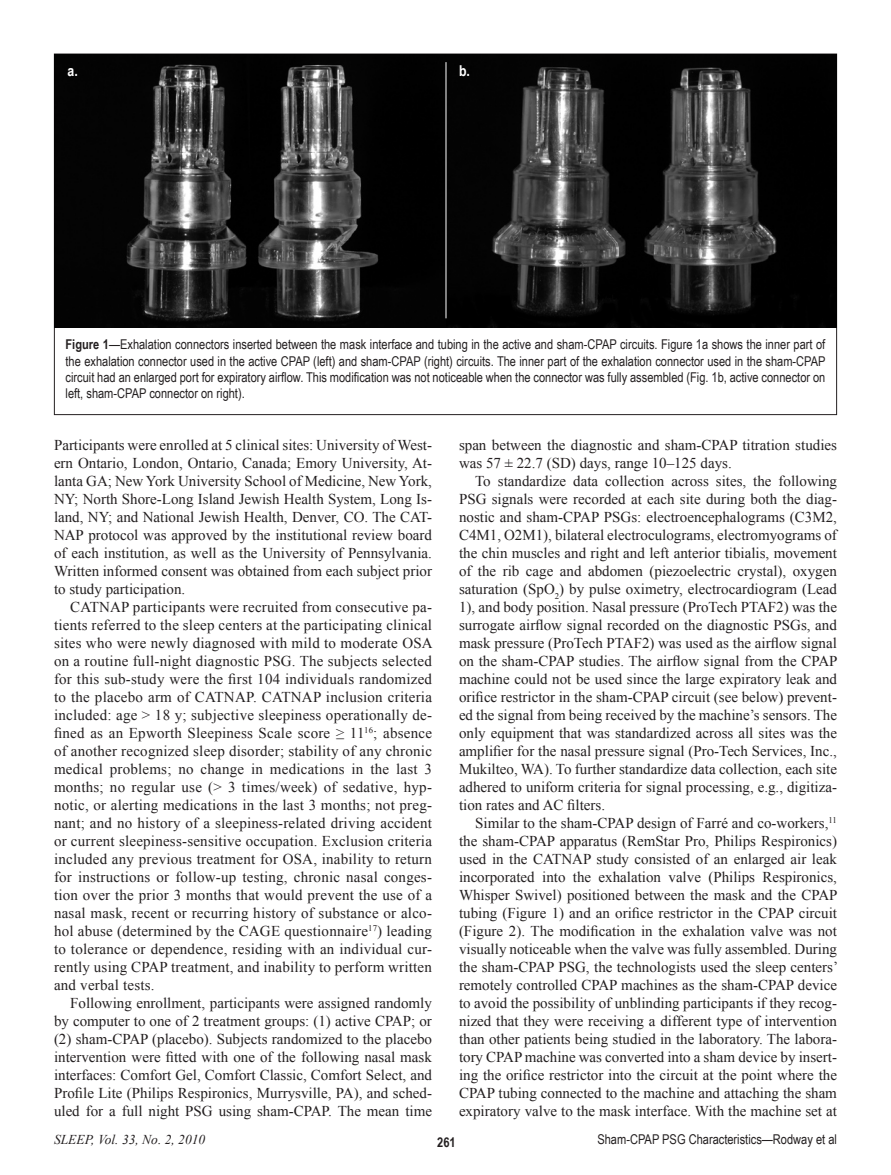
<style>
.page{position:relative;width:891px;height:1175px;background:#fff}
.page>*{position:absolute;margin:0;border:0;box-sizing:border-box;transform-origin:0 0}
.Body{font:15px/18px "Times New Roman";color:#231f20;text-align:justify}
.t1{font:700 15px "Arial Narrow";color:#fff}
.Table_Text{font:13.5px/16.2px "Arial Narrow";color:#231f20;text-align:justify}
.t2{font:italic 13.5px "Times New Roman";color:#231f20}
.t3{font:700 13.5px "Arial Narrow";color:#231f20}
.s1{font-weight:700}
</style>
<div class="page">
<img style="left:54px;top:54px;width:393px;height:273px">
<img style="left:447px;top:54px;width:390px;height:273px">
<hr style="left:446px;top:62px;width:1px;height:256px;background:#fff">
<p class="t1" style="left:68px;top:59px;width:12px">a.</p>
<p class="t1" style="left:459px;top:59px;width:12px">b.</p>
<p class="Table_Text" style="left:66px;top:336px;width:762px"><span class="s1">Figure 1</span>—Exhalation connectors inserted between the mask interface and tubing in the active and sham-CPAP circuits. Figure 1a shows the inner part of the exhalation connector used in the active CPAP (left) and sham-CPAP (right) circuits. The inner part of the exhalation connector used in the sham-CPAP circuit had an enlarged port for expiratory airflow. This modification was not noticeable when the connector was fully assembled (Fig. 1b, active connector on left, sham-CPAP connector on right).</p>
<p class="Body" style="left:54px;top:436px;width:379px">Participants were enrolled at 5 clinical sites: University of West&shy;ern Ontario, London, Ontario, Canada; Emory University, At&shy;lanta GA; New York University School of Medicine, New York, NY; North Shore-Long Island Jewish Health System, Long Is&shy;land, NY; and National Jewish Health, Denver, CO. The CAT-NAP</p>
<p class="Body" style="left:54px;top:526px;width:380px;text-indent:34px">protocol was approved by the institutional review board of each institution, as well as the University of Pennsylvania.<br>Written informed consent was obtained from each subject prior to study participation.</p>
<p class="Body" style="left:70px;top:598px;width:21px">CATNAP</p>
<p class="Body" style="left:54px;top:598px;width:380px;text-align:left;text-indent:79px">participants were recruited from consecutive pa&shy;tients referred to the sleep centers at the participating clinical sites who were newly diagnosed with mild to moderate OSA<br>on a routine full-night diagnostic PS G. The subjects selected for this sub-study were the first 104 individuals randomized to the placebo arm of CATNAP</p>
<p class="Body" style="left:54px;top:688px;width:380px;text-indent:272px">inclusion criteria included: age &gt; 18 y; subjective sleepiness operationally de&shy;fined as an Epworth Sleepiness Scale score ≥ 11<sup>16</sup>; absence of another recognized sleep disorder; stability of any chronic medical problems; no change in medications in the last 3 months; no regular use (&gt; 3 times/week) of sedative, hyp&shy;notic, or alerting medications in the last 3 months; not preg&shy;nant; and no history of a sleepiness-related driving accident or current sleepiness-sensitive occupation. Exclusion criteria included any previous treatment for OSA</p>
<p class="Body" style="left:253px;top:688px;width:30px">. CATNAP</p>
<p class="Body" style="left:54px;top:850px;width:380px;text-indent:259px">, inability to return for instructions or follow-up testing, chronic nasal conges&shy;tion over the prior 3 months that would prevent the use of a nasal mask, recent or recurring history of substance or alco&shy;hol abuse (determined by the CAGE questionnaire<sup>17</sup>) leading to tolerance or dependence, residing with an individual cur&shy;rently using CPAP</p>
<p class="Body" style="left:171px;top:958px;width:262px">treatment, and inability to perform written</p>
<p class="Body" style="left:54px;top:976px;width:102px">and verbal tests.</p>
<p class="Body" style="left:54px;top:994px;width:380px;text-indent:16px">Following enrollment, participants were assigned randomly by computer to one of 2 treatment groups: (1) active CPAP ; or (2) sham-CPAP</p>
<p class="Body" style="left:54px;top:1030px;width:380px;text-indent:98px">(placebo). Subjects randomized to the placebo intervention were fitted with one of the following nasal mask interfaces: Comfort Gel, Comfort Classic, Comfort Select, and Profile Lite (Philips Respironics, Murrysville, PA), and sched&shy;uled for a full night PS G using sham-CPAP. The mean time</p>
<p class="Body" style="left:459px;top:436px;width:263px">span between the diagnostic and sham-CPAP</p>
<p class="Body" style="left:742px;top:436px;width:96px">titration studies</p>
<p class="Body" style="left:459px;top:454px;width:274px">was 57 ± 22.7 (SD) days, range 10–125 days.</p>
<p class="Body" style="left:459px;top:472px;width:379px;text-indent:16px">To standardize data collection across sites, the following PS G signals were recorded at each site during both the diag&shy;nostic and sham-CPAP</p>
<p class="Body" style="left:459px;top:508px;width:381px;text-indent:145px">PS Gs: electroencephalograms (C3M2, C4M1, O2M1), bilateral electroculograms, electromyograms of the chin muscles and right and left anterior tibialis, movement of the rib cage and abdomen (piezoelectric crystal), oxygen saturation (SpO<sub>2</sub>) by pulse oximetry, electrocardiogram (Lead 1), and body position. Nasal pressure (ProTech PTAF</p>
<p class="Body" style="left:459px;top:598px;width:380px;text-indent:317px">2) was the surrogate airflow signal recorded on the diagnostic PSGs, and mask pressure (ProTech PTAF2) was used as the airflow signal on the sham-CPAP studies. The airflow signal from the CPAP machine could not be used since the large expiratory leak and orifice restrictor in the sham-CPAP circuit (see below) prevent&shy;ed the signal from being received by the machine’s sensors. The only equipment that was standardized across all sites was the amplifier for the nasal pressure signal (Pro-Tech Services, Inc., Mukilteo, WA). To further standardize data collection, each site adhered to uniform criteria for signal processing, e.g., digitiza&shy;tion rates and AC filters.</p>
<p class="Body" style="left:475px;top:814px;width:142px">Similar to the sham-CPAP</p>
<p class="Body" style="left:637px;top:814px;width:201px">design of Farré and co-workers,<sup>11</sup></p>
<p class="Body" style="left:459px;top:832px;width:80px">the sham-CPAP</p>
<p class="Body" style="left:560px;top:832px;width:279px">apparatus (RemStar Pro, Philips Respironics)</p>
<p class="Body" style="left:459px;top:850px;width:95px">used in the CATNAP</p>
<p class="Body" style="left:459px;top:850px;width:380px;text-align:left;text-indent:138px">study consisted of an enlarged air leak incorporated into the exhalation valve (Philips Respironics, Whisper Swivel) positioned between the mask and the CPAP tubing (Figure 1) and an orifice restrictor in the CPAP circuit (Figure 2). The modification in the exhalation valve was not visually noticeable when the valve was fully assembled. During the sham-CPAP</p>
<p class="Body" style="left:459px;top:958px;width:381px;text-indent:99px">PS G, the technologists used the sleep centers’ remotely controlled CPAP</p>
<p class="Body" style="left:459px;top:976px;width:380px;text-indent:339px">device to avoid the possibility of unblinding participants if they recog&shy;nized that they were receiving a different type of intervention than other patients being studied in the laboratory. The labora&shy;tory CPAP</p>
<p class="Body" style="left:621px;top:976px;width:157px">machines as the sham-CPAP</p>
<p class="Body" style="left:459px;top:1048px;width:380px;text-indent:66px">machine was converted into a sham device by insert&shy;ing the orifice restrictor into the circuit at the point where the CPAP</p>
<p class="Body" style="left:459px;top:1084px;width:380px;text-align:right">tubing connected to the machine and attaching the sham expiratory valve to the mask interface. With the machine set at</p>
<p class="t2" style="left:54px;top:1130px;width:153px">SLEEP, Vol. 33, No. 2, 2010</p>
<p class="t3" style="left:437px;top:1132px;width:20px">261</p>
<p class="Table_Text" style="left:597px;top:1130px;width:241px">Sham-CPAP PSG Characteristics—Rodway et al</p>
</div>
